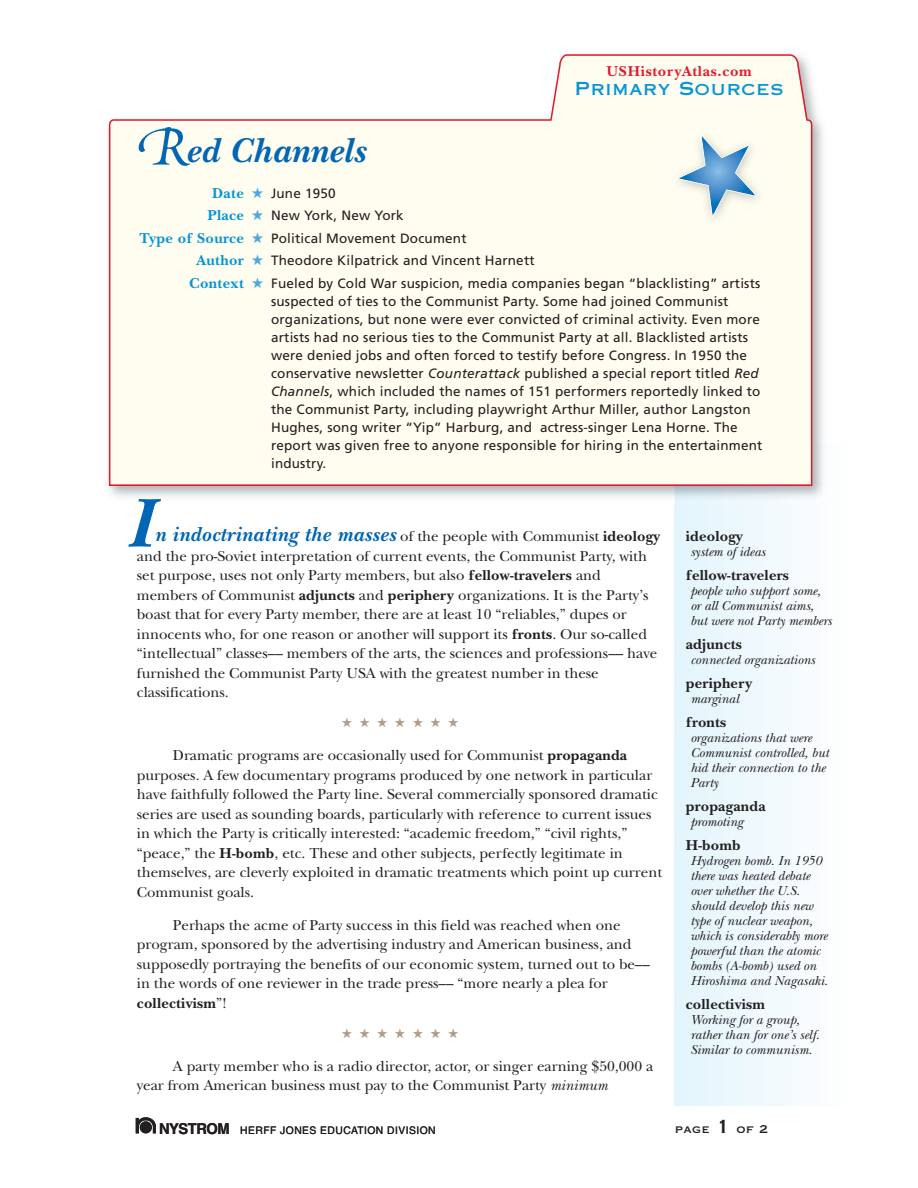
<style>
.page{position:relative;width:918px;height:1188px;background:#fff}
.page>*{position:absolute;margin:0;border:0;box-sizing:border-box;transform-origin:0 0}
.t1{font:italic 700 72px "New Baskerville";color:#0166b3}
.t2{font:italic 700 36px "New Baskerville";letter-spacing:.015em;color:#0166b3}
.t3{font:italic 700 21px "New Baskerville";letter-spacing:.025em;color:#0166b3}
.t4{font:18px "Copperplate Gothic Std 31 AB";letter-spacing:.05em;color:#0695d6}
.t5{font:15px/19.5px "New Baskerville";color:#231f20}
.t6{font:700 15px "New Baskerville";letter-spacing:.015em;color:#231f20}
.t7{font:700 15px "New Baskerville";letter-spacing:.05em;color:#e2192b}
.t8{font:15px "Copperplate Gothic Std 31 BC";letter-spacing:.015em;color:#231f20}
.t9{font:13.5px/18px "Frutiger";letter-spacing:.015em;color:#231f20}
.t10{font:italic 13.5px/15px "New Baskerville";color:#231f20}
.t11{font:13.5px "Zapf Dingbats";color:#b29c87}
.t12{font:10.5px "Helvetica";letter-spacing:.045em;color:#231f20}
.s1{font-family:"Poetica Supp Swash Caps II";font-weight:400;font-style:normal;font-size:72px}
.s2{font-family:"New Baskerville";font-weight:700;font-size:15px;color:#0695d6}
.s3{color:#4da8dd}
.s4{font-style:italic}
.s5{font-weight:400;font-style:normal;font-size:15px;color:#231f20}
.s6{font-style:normal;font-size:15px;color:#231f20}
.s7{font-weight:700}
.s8{font-weight:700;font-size:15px}
.s9{font-family:"Copperplate Gothic Std 31 AB";font-size:18px}
</style>
<div class="page">
<div style="left:675px;top:442px;width:174px;height:663px;background:linear-gradient(to right,#e2f4fc,#fefefe)"></div>
<img style="left:108px;top:89px;width:722px;height:415px">
<svg style="left:109px;top:54px;width:703px;height:432px"></svg>
<svg style="left:136px;top:1117px;width:20px;height:16px"></svg>
<div style="left:140px;top:1121px;width:12px;height:12px;background:#231f20;border-radius:50%"></div>
<div style="left:648px;top:101px;width:143px;height:143px;background:#fffdf0"></div>
<svg style="left:676px;top:134px;width:82px;height:84px"></svg>
<p class="t7" style="left:606px;top:62px;width:147px">USHistoryAtlas.com</p>
<p class="t4" style="left:575px;top:82px;width:210px">Primary Sources</p>
<h2 class="t2" style="left:136px;top:128px;width:231px"><span class="s1">R</span>ed Channels</h2>
<p class="t9" style="left:212px;top:185px;width:125px"><span class="s2">Date</span> <span class="s3">★</span> June 1950</p>
<p class="t9" style="left:207px;top:208px;width:198px"><span class="s2">Place</span> <span class="s3">★</span> New York, New York</p>
<p class="t9" style="left:140px;top:230px;width:329px"><span class="s2">Type of Source</span> <span class="s3">★</span> Political Movement Document</p>
<p class="t9" style="left:196px;top:253px;width:340px"><span class="s2">Author</span> <span class="s3">★</span> Theodore Kilpatrick and Vincent Harnett</p>
<p class="t9" style="left:189px;top:275px;width:573px"><span class="s2">Context</span> <span class="s3">★</span> Fueled by Cold War suspicion, media companies began “blacklisting” artists</p>
<p class="t9" style="left:271px;top:293px;width:493px">suspected of ties to the Communist Party. Some had joined Communist organizations, but none were ever convicted of criminal activity. Even more artists had no serious ties to the Communist Party at all. Blacklisted artists were denied jobs and often forced to testify before Congress. In 1950 the conservative newsletter <span class="s4">Counterattack</span> published a special report titled <span class="s4">Red Channels</span>, which included the names of 151 performers reportedly linked to the Communist Party, including playwright Arthur Miller, author Langston Hughes, song writer “Yip” Harburg, and actress-singer Lena Horne. The report was given free to anyone responsible for hiring in the entertainment industry.</p>
<h1 class="t1" style="left:128px;top:480px;width:26px">I</h1>
<h3 class="t3" style="left:155px;top:522px;width:506px">n indoctrinating the masses <span class="s5">of the people with Communist</span> <span class="s6">ideology</span></h3>
<p class="t5" style="left:137px;top:548px;width:522px">and the pro-Soviet interpretation of current events, the Communist Party, with set purpose, uses not only Party members, but also <span class="s7">fellow-travelers</span> and members of Communist <span class="s7">adjuncts</span> and <span class="s7">periphery</span> organizations. It is the Party’s boast that for every Party member, there are at least 10 “reliables,” dupes or innocents who, for one reason or another will support its <span class="s7">fronts</span>. Our so-called “intellectual” classes–– members of the arts, the sciences and professions–– have furnished the Communist Party USA with the greatest number in these classifications.</p>
<p class="t11" style="left:341px;top:715px;width:119px">★★★★★★★</p>
<p class="t5" style="left:137px;top:748px;width:527px;text-indent:36px">Dramatic programs are occasionally used for Communist <span class="s7">propaganda </span>purposes. A few documentary programs produced by one network in particular have faithfully followed the Party line. Several commercially sponsored dramatic series are used as sounding boards, particularly with reference to current issues in which the Party is critically interested: “academic freedom,” “civil rights,” “peace,” the <span class="s7">H-bomb</span>, etc. These and other subjects, perfectly legitimate in themselves, are cleverly exploited in dramatic treatments which point up current Communist goals.</p>
<p class="t5" style="left:137px;top:917px;width:515px;text-indent:36px">Perhaps the acme of Party success in this field was reached when one program, sponsored by the advertising industry and American business, and supposedly portraying the benefits of our economic system, turned out to be–– in the words of one reviewer in the trade press–– “more nearly a plea for <span class="s7">collectivism</span>”!</p>
<p class="t11" style="left:341px;top:1025px;width:119px">★★★★★★★</p>
<p class="t5" style="left:137px;top:1058px;width:518px;text-indent:36px">A party member who is a radio director, actor, or singer earning $50,000 a year from American business must pay to the Communist Party <span class="s4">minimum</span></p>
<p class="t12" style="left:159px;top:1126px;width:278px"><span class="s8">NYSTROM</span> HERFF JONES EDUCATION DIVISION</p>
<p class="t6" style="left:686px;top:527px;width:59px">ideology</p>
<p class="t10" style="left:690px;top:546px;width:77px">system of ideas</p>
<p class="t6" style="left:686px;top:566px;width:105px">fellow-travelers</p>
<p class="t10" style="left:690px;top:585px;width:143px">people who support some, or all Communist aims, but were not Party members</p>
<p class="t6" style="left:686px;top:635px;width:58px">adjuncts</p>
<p class="t10" style="left:690px;top:654px;width:126px">connected organizations</p>
<p class="t6" style="left:686px;top:674px;width:68px">periphery</p>
<p class="t10" style="left:690px;top:693px;width:50px">marginal</p>
<p class="t6" style="left:686px;top:713px;width:42px">fronts</p>
<p class="t10" style="left:690px;top:732px;width:140px">organizations that were<br>Communist controlled, but hid their connection to the<br>Party</p>
<p class="t6" style="left:686px;top:797px;width:81px">propaganda</p>
<p class="t10" style="left:690px;top:816px;width:54px">promoting</p>
<p class="t6" style="left:686px;top:836px;width:56px">H-bomb</p>
<p class="t10" style="left:690px;top:855px;width:139px">Hydrogen bomb. In 1950 there was heated debate over whether the U.S. should develop this new type of nuclear weapon, which is considerably more powerful than the atomic bombs (A-bomb) used on<br>Hiroshima and Nagasaki.</p>
<p class="t6" style="left:686px;top:995px;width:81px">collectivism</p>
<p class="t10" style="left:690px;top:1014px;width:131px">Working for a group, rather than for one’s self.<br>Similar to communism.</p>
<p class="t8" style="left:675px;top:1119px;width:95px">page <span class="s9">1</span> of 2</p>
</div>
